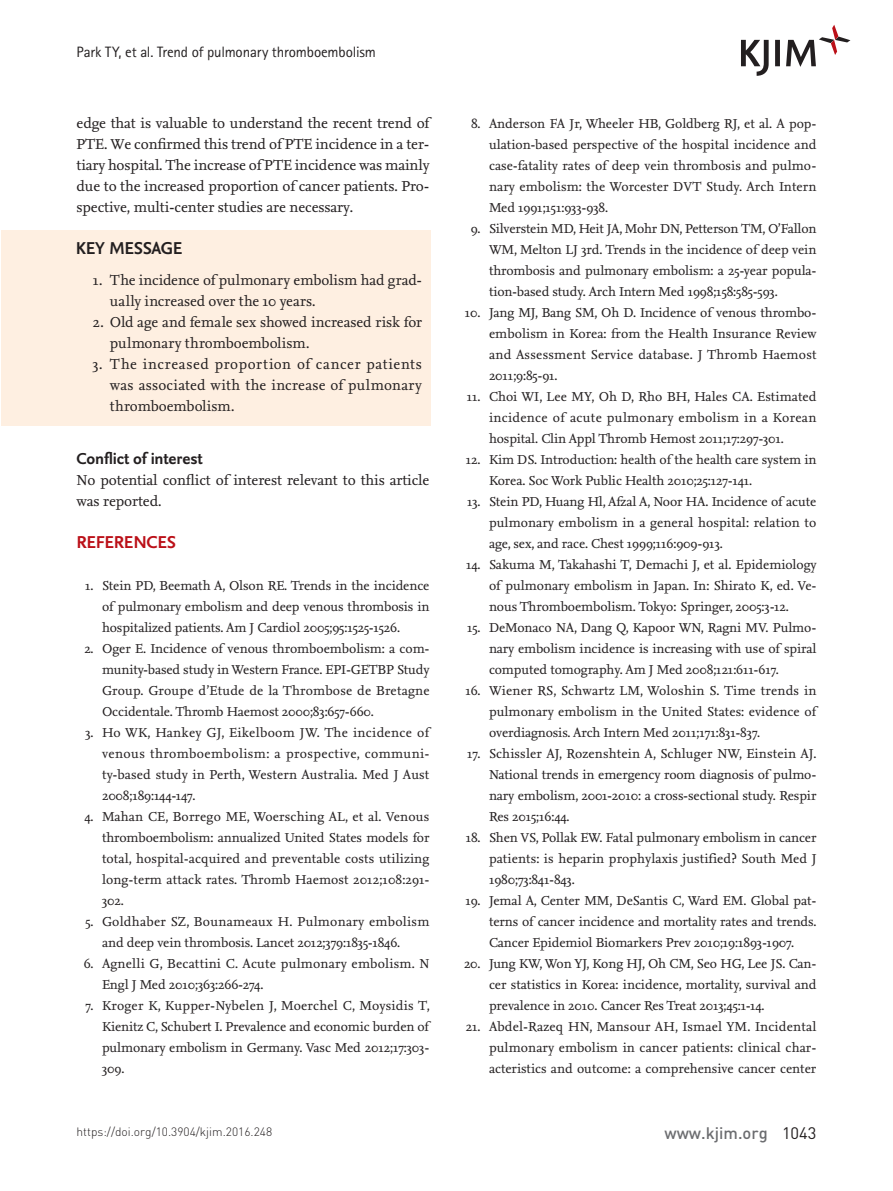
<style>
.page{position:relative;width:893px;height:1191px;background:#fff}
.page>*{position:absolute;margin:0;border:0;box-sizing:border-box;transform-origin:0 0}
.제목1{font:700 18px "Nexus Sans";letter-spacing:-.025em;color:#bb1018}
.키메세지제목{font:700 18px "Nexus Sans";letter-spacing:-.02em;color:#231f20}
.제목2{font:700 16.5px "Nexus Sans";letter-spacing:-.01em;color:#231f20}
.t1{font:500 16.5px "DIN";color:#6c6d70}
.t2{font:16.5px "DIN";color:#231f20}
.들였쓰기_본문{font:15px/21px "Nexus Serif";letter-spacing:-.01em;color:#231f20;text-align:justify}
.들여쓰기_없음{font:15px/21px "Nexus Serif";letter-spacing:-.01em;color:#231f20}
.t3{font:15px "Rotis Sans Serif Std";letter-spacing:-.01em;color:#231f20}
.t4{font:13.5px/21px "Nexus Serif";letter-spacing:-.01em;color:#231f20;text-align:justify}
.t5{font:13.5px/21px "Nexus Serif";letter-spacing:.015em;color:#231f20}
.t6{font:300 12px "DIN";color:#231f20}
</style>
<div class="page">
<svg style="left:741px;top:25px;width:109px;height:51px"></svg>
<div style="left:1px;top:230px;width:430px;height:195px;background:#feefe1"></div>
<p class="t3" style="left:77px;top:43px;width:301px">Park TY, et al. Trend of pulmonary thromboembolism</p>
<p class="들였쓰기_본문" style="left:77px;top:112px;width:354px">edge that is valuable to understand the recent trend of PTE. We confirmed this trend of PTE incidence in a ter&shy;tiary hospital. The increase of PTE incidence was mainly due to the increased proportion of cancer patients. Pro&shy;spective, multi-center studies are necessary.</p>
<p class="키메세지제목" style="left:76px;top:236px;width:108px">KEY MESSAGE</p>
<p class="들였쓰기_본문" style="left:110px;top:269px;width:314px;text-indent:-17px">1. The incidence of pulmonary embolism had grad&shy;ually increased over the 10 years.</p>
<p class="들였쓰기_본문" style="left:110px;top:311px;width:314px;text-indent:-17px">2. Old age and female sex showed increased risk for pulmonary thromboembolism.</p>
<p class="들였쓰기_본문" style="left:110px;top:353px;width:314px;text-indent:-17px">3. The increased proportion of cancer patients was associated with the increase of pulmonary thromboembolism.</p>
<p class="제목2" style="left:77px;top:448px;width:128px">Conflict of interest</p>
<p class="들여쓰기_없음" style="left:77px;top:469px;width:354px">No potential conflict of interest relevant to this article was reported.</p>
<p class="제목1" style="left:77px;top:530px;width:101px">REFERENCES</p>
<p class="t4" style="left:102px;top:574px;width:329px;text-indent:-17px">1. Stein PD, Beemath A, Olson RE. Trends in the incidence of pulmonary embolism and deep venous thrombosis in hospitalized patients. Am J Cardiol 2005;95:1525-1526.</p>
<p class="t4" style="left:102px;top:637px;width:329px;text-indent:-18px">2. Oger E. Incidence of venous thromboembolism: a com&shy;munity-based study in Western France. EPI-GETBP Study Group. Groupe d’Etude de la Thrombose de Bretagne Occidentale. Thromb Haemost 2000;83:657-660.</p>
<p class="t4" style="left:102px;top:721px;width:329px;text-indent:-17px">3. Ho WK, Hankey GJ, Eikelboom JW. The incidence of venous thromboembolism: a prospective, communi&shy;ty-based study in Perth, Western Australia. Med J Aust 2008;189:144-147.</p>
<p class="t4" style="left:102px;top:805px;width:329px;text-indent:-18px">4. Mahan CE, Borrego ME, Woersching AL, et al. Venous thromboembolism: annualized United States models for total, hospital-acquired and preventable costs utilizing long-term attack rates. Thromb Haemost 2012;108:291- 302.</p>
<p class="t4" style="left:102px;top:910px;width:329px;text-indent:-17px">5. Goldhaber SZ, Bounameaux H. Pulmonary embolism and deep vein thrombosis. Lancet 2012;379:1835-1846.</p>
<p class="t5" style="left:102px;top:952px;width:329px;text-indent:-18px">6. Agnelli G, Becattini C. Acute pulmonary embolism. N<br>Engl J Med 2010;363:266-274.</p>
<p class="t4" style="left:102px;top:994px;width:329px;text-indent:-17px">7. Kroger K, Kupper-Nybelen J, Moerchel C, Moysidis T, Kienitz C, Schubert I. Prevalence and economic burden of pulmonary embolism in Germany. Vasc Med 2012;17:303- 309.</p>
<p class="t4" style="left:489px;top:112px;width:329px;text-indent:-18px">8. Anderson FA Jr, Wheeler HB, Goldberg RJ, et al. A pop&shy;ulation-based perspective of the hospital incidence and case-fatality rates of deep vein thrombosis and pulmo&shy;nary embolism: the Worcester DVT Study. Arch Intern Med 1991;151:933-938.</p>
<p class="t4" style="left:489px;top:217px;width:329px;text-indent:-18px">9. Silverstein MD, Heit JA, Mohr DN, Petterson TM, O’Fallon WM, Melton LJ 3rd. Trends in the incidence of deep vein thrombosis and pulmonary embolism: a 25-year popula&shy;tion-based study. Arch Intern Med 1998;158:585-593.</p>
<p class="t4" style="left:489px;top:301px;width:329px;text-indent:-24px">10. Jang MJ, Bang SM, Oh D. Incidence of venous thrombo&shy;embolism in Korea: from the Health Insurance Review and Assessment Service database. J Thromb Haemost 2011;9:85-91.</p>
<p class="t4" style="left:489px;top:385px;width:329px;text-indent:-22px">11. Choi WI, Lee MY, Oh D, Rho BH, Hales CA. Estimated incidence of acute pulmonary embolism in a Korean hospital. Clin Appl Thromb Hemost 2011;17:297-301.</p>
<p class="t4" style="left:489px;top:448px;width:329px;text-indent:-23px">12. Kim DS. Introduction: health of the health care system in<br>Korea. Soc Work Public Health 2010;25:127-141.</p>
<p class="t4" style="left:489px;top:490px;width:329px;text-indent:-22px">13. Stein PD, Huang Hl, Afzal A, Noor HA. Incidence of acute pulmonary embolism in a general hospital: relation to age, sex, and race. Chest 1999;116:909-913.</p>
<p class="t4" style="left:489px;top:553px;width:329px;text-indent:-23px">14. Sakuma M, Takahashi T, Demachi J, et al. Epidemiology of pulmonary embolism in Japan. In: Shirato K, ed. Ve&shy;nous Thromboembolism. Tokyo: Springer, 2005:3-12.</p>
<p class="t4" style="left:489px;top:616px;width:329px;text-indent:-22px">15. DeMonaco NA, Dang Q, Kapoor WN, Ragni MV. Pulmo&shy;nary embolism incidence is increasing with use of spiral computed tomography. Am J Med 2008;121:611-617.</p>
<p class="t4" style="left:489px;top:679px;width:329px;text-indent:-24px">16. Wiener RS, Schwartz LM, Woloshin S. Time trends in pulmonary embolism in the United States: evidence of overdiagnosis. Arch Intern Med 2011;171:831-837.</p>
<p class="t4" style="left:489px;top:742px;width:329px;text-indent:-22px">17. Schissler AJ, Rozenshtein A, Schluger NW, Einstein AJ.<br>National trends in emergency room diagnosis of pulmo&shy;nary embolism, 2001-2010: a cross-sectional study. Respir Res 2015;16:44.</p>
<p class="t4" style="left:489px;top:826px;width:329px;text-indent:-23px">18. Shen VS, Pollak EW. Fatal pulmonary embolism in cancer patients: is heparin prophylaxis justified? South Med J 1980;73:841-843.</p>
<p class="t4" style="left:489px;top:889px;width:329px;text-indent:-24px">19. Jemal A, Center MM, DeSantis C, Ward EM. Global pat&shy;terns of cancer incidence and mortality rates and trends.<br>Cancer Epidemiol Biomarkers Prev 2010;19:1893-1907.</p>
<p class="t4" style="left:489px;top:952px;width:329px;text-indent:-25px">20. Jung KW, Won YJ, Kong HJ, Oh CM, Seo HG, Lee JS. Can&shy;cer statistics in Korea: incidence, mortality, survival and prevalence in 2010. Cancer Res Treat 2013;45:1-14.</p>
<p class="t4" style="left:489px;top:1015px;width:329px;text-indent:-23px">21. Abdel-Razeq HN, Mansour AH, Ismael YM. Incidental pulmonary embolism in cancer patients: clinical char&shy;acteristics and outcome: a comprehensive cancer center</p>
<p class="t6" style="left:77px;top:1124px;width:197px">https://doi.org/10.3904/kjim.2016.248</p>
<p class="t1" style="left:664px;top:1122px;width:105px">www.kjim.org</p>
<p class="t2" style="left:782px;top:1122px;width:36px">1043</p>
</div>
